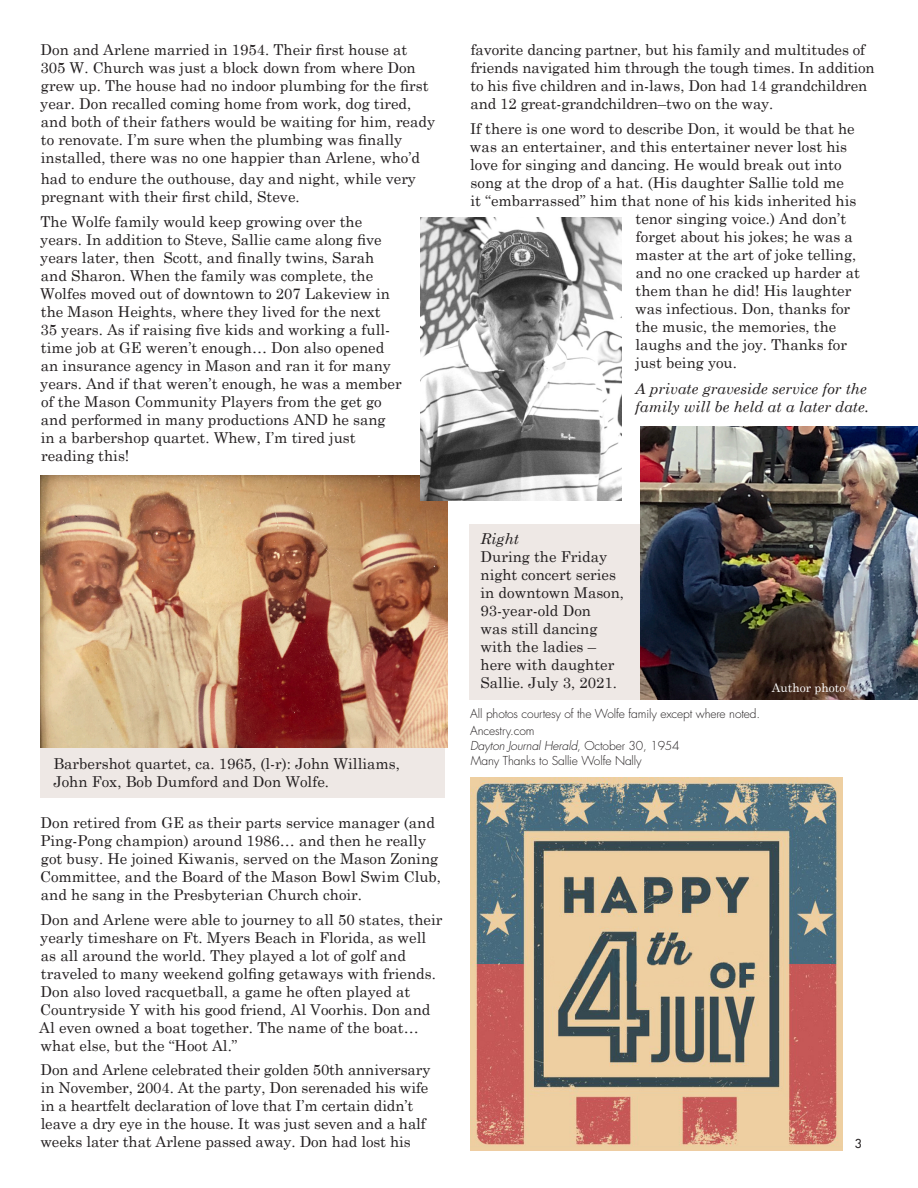
<style>
.page{position:relative;width:918px;height:1188px;background:#fff}
.page>*{position:absolute;margin:0;border:0;box-sizing:border-box;transform-origin:0 0}
.Body_Copy{font:15px/18px "Century Schoolbook";color:#231f20}
.Body_Copy-2{font:italic 15px/18px "Century Schoolbook";color:#231f20}
.Byline{font:300 12px/15px "Futura";letter-spacing:-.01em;color:#231f20}
.Body_Copy-3{font:12px "Century Schoolbook";color:#fff}
.subhead{font:12px "Futura";color:#231f20}
.s1{font-style:italic}
</style>
<div class="page">
<div style="left:470px;top:525px;width:448px;height:175px;background:#eee8e5"></div>
<img style="left:641px;top:426px;width:277px;height:274px">
<div style="left:40px;top:745px;width:406px;height:53px;background:#eee8e5"></div>
<img style="left:40px;top:476px;width:407px;height:272px">
<img style="left:420px;top:217px;width:202px;height:284px">
<img style="left:470px;top:778px;width:373px;height:373px">
<p class="Body_Copy" style="left:40px;top:41px;width:396px">Don and Arlene married in 1954. Their first house at 305 W. Church was just a block down from where Don grew up. The house had no indoor plumbing for the first year. Don recalled coming home from work, dog tired, and both of their fathers would be waiting for him, ready to renovate. I’m sure when the plumbing was finally installed, there was no one happier than Arlene, who’d</p>
<p class="Body_Copy" style="left:41px;top:170px;width:377px">had to endure the outhouse, day and night, while very pregnant with their first child, Steve.</p>
<p class="Body_Copy" style="left:40px;top:212px;width:363px">The Wolfe family would keep growing over the years. In addition to Steve, Sallie came along five years later, then Scott, and finally twins, Sarah and Sharon. When the family was complete, the Wolfes moved out of downtown to 207 Lakeview in the Mason Heights, where they lived for the next<br>35 years. As if raising five kids and working a full&shy;time job at GE weren’t enough… Don also opened an insurance agency in Mason and ran it for many years. And if that weren’t enough, he was a member of the Mason Community Players from the get go and performed in many productions AND he sang in a barbershop quartet. Whew, I’m tired just reading this!</p>
<p class="Body_Copy" style="left:53px;top:754px;width:348px">Barbershot quartet, ca. 1965, (l-r): John Williams,<br>John Fox, Bob Dumford and Don Wolfe.</p>
<p class="Body_Copy" style="left:40px;top:813px;width:402px">Don retired from GE as their parts service manager (and Ping-Pong champion) around 1986… and then he really got busy. He joined Kiwanis, served on the Mason Zoning Committee, and the Board of the Mason Bowl Swim Club, and he sang in the Presbyterian Church choir.</p>
<p class="Body_Copy" style="left:39px;top:910px;width:405px">Don and Arlene were able to journey to all 50 states, their yearly timeshare on Ft. Myers Beach in Florida, as well as all around the world. They played a lot of golf and traveled to many weekend golfing getaways with friends.<br>Don also loved racquetball, a game he often played at Countryside Y with his good friend, Al Voorhis. Don and Al even owned a boat together. The name of the boat… what else, but the “Hoot Al.”</p>
<p class="Body_Copy" style="left:40px;top:1061px;width:392px">Don and Arlene celebrated their golden 50th anniversary in November, 2004. At the party, Don serenaded his wife in a heartfelt declaration of love that I’m certain didn’t leave a dry eye in the house. It was just seven and a half weeks later that Arlene passed away. Don had lost his</p>
<p class="Body_Copy" style="left:470px;top:41px;width:406px">favorite dancing partner, but his family and multitudes of friends navigated him through the tough times. In addition to his five children and in-laws, Don had 14 grandchildren and 12 great-grandchildren–two on the way.</p>
<p class="Body_Copy" style="left:470px;top:119px;width:386px">If there is one word to describe Don, it would be that he</p>
<p class="Body_Copy" style="left:470px;top:137px;width:379px">was an entertainer, and this entertainer never lost his</p>
<p class="Body_Copy" style="left:470px;top:155px;width:373px">love for singing and dancing. He would break out into</p>
<p class="Body_Copy" style="left:471px;top:173px;width:375px">song at the drop of a hat. (His daughter Sallie told me</p>
<p class="Body_Copy" style="left:470px;top:191px;width:387px">it “embarrassed” him that none of his kids inherited his</p>
<p class="Body_Copy" style="left:636px;top:209px;width:212px">tenor singing voice.) And don’t</p>
<p class="Body_Copy" style="left:636px;top:227px;width:218px">forget about his jokes; he was a</p>
<p class="Body_Copy" style="left:635px;top:245px;width:222px">master at the art of joke telling,</p>
<p class="Body_Copy" style="left:636px;top:263px;width:226px">and no one cracked up harder at</p>
<p class="Body_Copy" style="left:636px;top:281px;width:217px">them than he did! His laughter</p>
<p class="Body_Copy" style="left:635px;top:299px;width:217px">was infectious. Don, thanks for</p>
<p class="Body_Copy" style="left:636px;top:317px;width:202px">the music, the memories, the</p>
<p class="Body_Copy" style="left:635px;top:335px;width:213px">laughs and the joy. Thanks for</p>
<p class="Body_Copy" style="left:636px;top:353px;width:103px">just being you.</p>
<p class="Body_Copy-2" style="left:635px;top:380px;width:235px">A private graveside service for the family will be held at a later date.</p>
<p class="Body_Copy" style="left:481px;top:530px;width:145px"><span class="s1">Right<br></span>During the Friday night concert series in downtown Mason,<br>93-year-old Don<br>was still dancing with the ladies – here with daughter<br>Sallie. July 3, 2021.</p>
<p class="Body_Copy-3" style="left:772px;top:680px;width:75px">Author photo</p>
<p class="Byline" style="left:470px;top:707px;width:291px">All photos courtesy of the Wolfe family except where noted.</p>
<p class="Byline" style="left:470px;top:723px;width:211px">Ancestry.com<br><span class="s1">Dayton Journal Herald</span>, October 30, 1954<br>Many Thanks to Sallie Wolfe Nally</p>
<p class="subhead" style="left:855px;top:1136px;width:8px">3</p>
</div>
